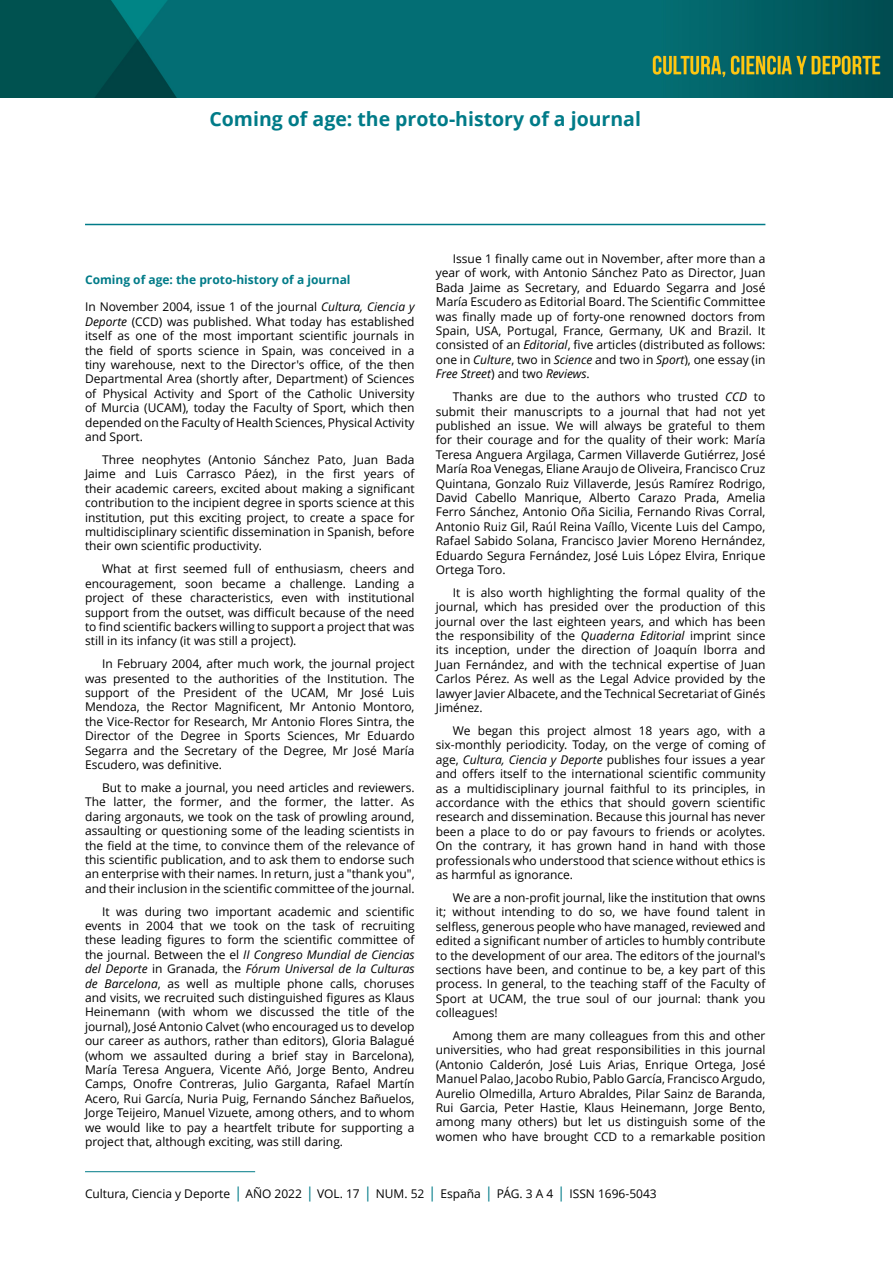
<style>
.page{position:relative;width:893px;height:1263px;background:#fff}
.page>*{position:absolute;margin:0;border:0;box-sizing:border-box;transform-origin:0 0}
.t1{font:700 19.5px "Open Sans";color:#007b88}
.t2{font:12px/14.4px "Open Sans";color:#000;text-align:justify}
.t3{font:700 12px "Open Sans";color:#007b88}
.s1{font-style:italic}
.s2{font-size:15px;color:#007b88}
</style>
<div class="page">
<img style="left:0;top:0;width:893px;height:97px">
<hr style="left:85px;top:1171px;width:170px;height:1px;background:#007b88">
<hr style="left:85px;top:224px;width:680px;height:1px;background:#007b88">
<h1 class="t1" style="left:209px;top:105px;width:433px">Coming of age: the proto-history of a journal</h1>
<p class="t3" style="left:85px;top:271px;width:267px">Coming of age: the proto-history of a journal</p>
<p class="t2" style="left:85px;top:300px;width:331px">In November 2004, issue 1 of the journal <span class="s1">Cultura, Ciencia y Deporte</span> (CCD) was published. What today has established itself as one of the most important scientific journals in the field of sports science in Spain, was conceived in a tiny warehouse, next to the Director's office, of the then Departmental Area (shortly after, Department) of Sciences of Physical Activity and Sport of the Catholic University of Murcia (UCAM), today the Faculty of Sport, which then depended on the Faculty of Health Sciences, Physical Activity and Sport.</p>
<p class="t2" style="left:85px;top:452px;width:331px;text-indent:17px">Three neophytes (Antonio Sánchez Pato, Juan Bada Jaime and Luis Carrasco Páez), in the first years of their academic careers, excited about making a significant contribution to the incipient degree in sports science at this institution, put this exciting project, to create a space for multidisciplinary scientific dissemination in Spanish, before their own scientific productivity.</p>
<p class="t2" style="left:85px;top:561px;width:331px;text-indent:17px">What at first seemed full of enthusiasm, cheers and encouragement, soon became a challenge. Landing a project of these characteristics, even with institutional support from the outset, was difficult because of the need to find scientific backers willing to support a project that was still in its infancy (it was still a project).</p>
<p class="t2" style="left:85px;top:656px;width:331px;text-indent:17px">In February 2004, after much work, the journal project was presented to the authorities of the Institution. The support of the President of the UCAM, Mr José Luis Mendoza, the Rector Magnificent, Mr Antonio Montoro, the Vice-Rector for Research, Mr Antonio Flores Sintra, the Director of the Degree in Sports Sciences, Mr Eduardo Segarra and the Secretary of the Degree, Mr José María Escudero, was definitive.</p>
<p class="t2" style="left:85px;top:780px;width:331px;text-indent:17px">But to make a journal, you need articles and reviewers.<br>The latter, the former, and the former, the latter. As daring argonauts, we took on the task of prowling around, assaulting or questioning some of the leading scientists in the field at the time, to convince them of the relevance of this scientific publication, and to ask them to endorse such an enterprise with their names. In return, just a "thank you", and their inclusion in the scientific committee of the journal.</p>
<p class="t2" style="left:85px;top:904px;width:331px;text-indent:17px">It was during two important academic and scientific events in 2004 that we took on the task of recruiting these leading figures to form the scientific committee of the journal. Between the el <span class="s1">II Congreso Mundial de Ciencias del Deporte</span> in Granada, the <span class="s1">Fórum Universal de la Culturas de Barcelona</span>, as well as multiple phone calls, choruses and visits, we recruited such distinguished figures as Klaus Heinemann (with whom we discussed the title of the journal), José Antonio Calvet (who encouraged us to develop our career as authors, rather than editors), Gloria Balagué (whom we assaulted during a brief stay in Barcelona), María Teresa Anguera, Vicente Añó, Jorge Bento, Andreu Camps, Onofre Contreras, Julio Garganta, Rafael Martín Acero, Rui García, Nuria Puig, Fernando Sánchez Bañuelos, Jorge Teijeiro, Manuel Vizuete, among others, and to whom we would like to pay a heartfelt tribute for supporting a project that, although exciting, was still daring.</p>
<p class="t2" style="left:436px;top:251px;width:331px;text-indent:17px">Issue 1 finally came out in November, after more than a year of work, with Antonio Sánchez Pato as Director, Juan Bada Jaime as Secretary, and Eduardo Segarra and José María Escudero as Editorial Board. The Scientific Committee was finally made up of forty-one renowned doctors from Spain, USA, Portugal, France, Germany, UK and Brazil. It consisted of an <span class="s1">Editorial</span>, five articles (distributed as follows: one in <span class="s1">Culture</span>, two in <span class="s1">Science</span> and two in <span class="s1">Sport</span>), one essay (in <span class="s1">Free Street</span>) and two <span class="s1">Reviews</span>.</p>
<p class="t2" style="left:436px;top:389px;width:331px;text-indent:17px">Thanks are due to the authors who trusted <span class="s1">CCD</span> to submit their manuscripts to a journal that had not yet published an issue. We will always be grateful to them for their courage and for the quality of their work: María Teresa Anguera Argilaga, Carmen Villaverde Gutiérrez, José María Roa Venegas, Eliane Araujo de Oliveira, Francisco Cruz Quintana, Gonzalo Ruiz Villaverde, Jesús Ramírez Rodrigo, David Cabello Manrique, Alberto Carazo Prada, Amelia Ferro Sánchez, Antonio Oña Sicilia, Fernando Rivas Corral, Antonio Ruiz Gil, Raúl Reina Vaíllo, Vicente Luis del Campo, Rafael Sabido Solana, Francisco Javier Moreno Hernández, Eduardo Segura Fernández, José Luis López Elvira, Enrique Ortega Toro.</p>
<p class="t2" style="left:436px;top:585px;width:331px;text-indent:17px">It is also worth highlighting the formal quality of the journal, which has presided over the production of this journal over the last eighteen years, and which has been the responsibility of the <span class="s1">Quaderna Editorial</span> imprint since its inception, under the direction of Joaquín Iborra and Juan Fernández, and with the technical expertise of Juan Carlos Pérez. As well as the Legal Advice provided by the lawyer Javier Albacete, and the Technical Secretariat of Ginés Jiménez.</p>
<p class="t2" style="left:436px;top:723px;width:331px;text-indent:17px">We began this project almost 18 years ago, with a six-monthly periodicity. Today, on the verge of coming of age, <span class="s1">Cultura, Ciencia y Deporte</span> publishes four issues a year and offers itself to the international scientific community as a multidisciplinary journal faithful to its principles, in accordance with the ethics that should govern scientific research and dissemination. Because this journal has never been a place to do or pay favours to friends or acolytes.<br>On the contrary, it has grown hand in hand with those professionals who understood that science without ethics is as harmful as ignorance.</p>
<p class="t2" style="left:436px;top:890px;width:331px;text-indent:17px">We are a non-profit journal, like the institution that owns it; without intending to do so, we have found talent in selfless, generous people who have managed, reviewed and edited a significant number of articles to humbly contribute to the development of our area. The editors of the journal's sections have been, and continue to be, a key part of this process. In general, to the teaching staff of the Faculty of Sport at UCAM, the true soul of our journal: thank you colleagues!</p>
<p class="t2" style="left:436px;top:1028px;width:331px;text-indent:17px">Among them are many colleagues from this and other universities, who had great responsibilities in this journal (Antonio Calderón, José Luis Arias, Enrique Ortega, José Manuel Palao, Jacobo Rubio, Pablo García, Francisco Argudo, Aurelio Olmedilla, Arturo Abraldes, Pilar Sainz de Baranda, Rui Garcia, Peter Hastie, Klaus Heinemann, Jorge Bento, among many others) but let us distinguish some of the women who have brought CCD to a remarkable position</p>
<p class="t2" style="left:85px;top:1186px;width:573px">Cultura, Ciencia y Deporte <span class="s2">|</span> AÑO 2022 <span class="s2">|</span> VOL. 17 <span class="s2">|</span> NUM. 52 <span class="s2">|</span> España <span class="s2">|</span> PÁG. 3 A 4 <span class="s2">|</span> ISSN 1696-5043</p>
</div>
